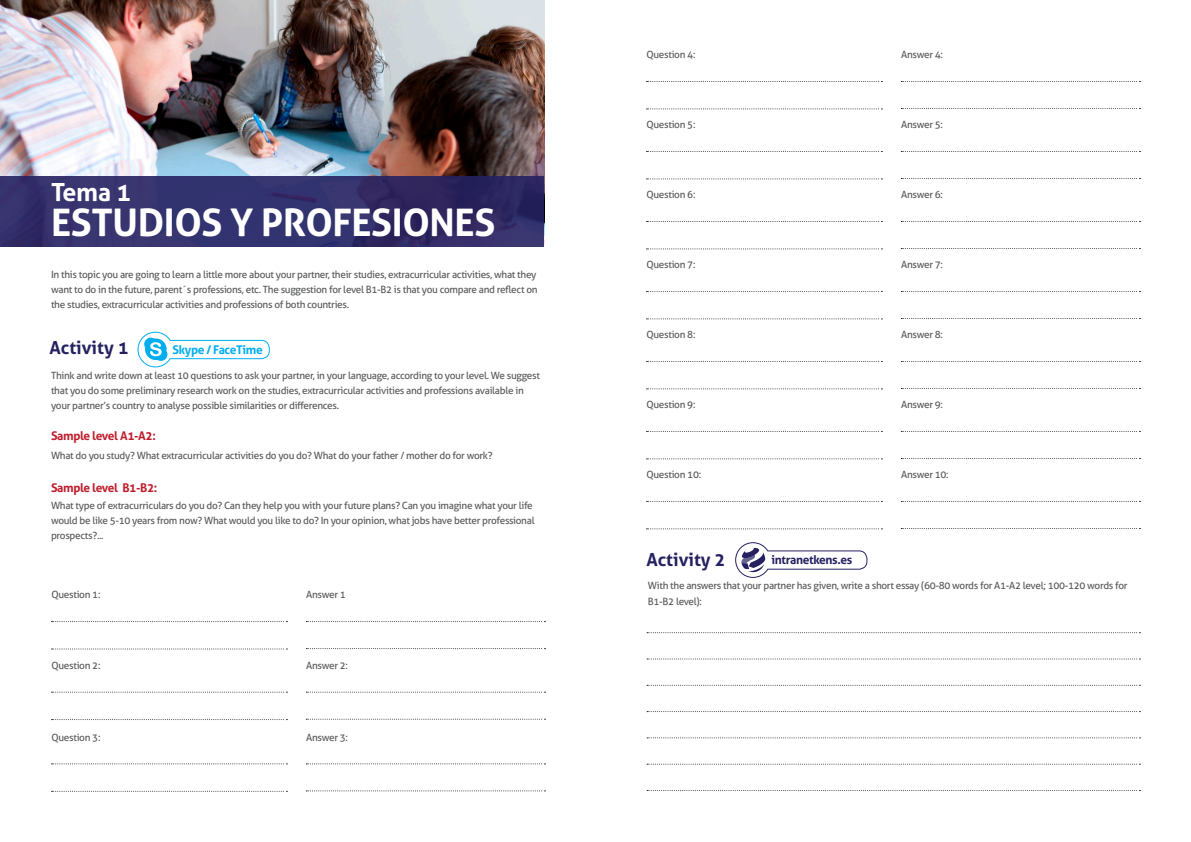
<style>
.page{position:relative;width:1191px;height:842px;background:#fff}
.page>*{position:absolute;margin:0;border:0;box-sizing:border-box;transform-origin:0 0}
.t1{font:700 38px "Aller";letter-spacing:-.01em;color:#fff}
.t2{font:700 25px "Aller";color:#fff}
.t3{font:700 18px "Aller";color:#252161}
.t4{font:700 12px "Aller";letter-spacing:-.03em;color:#be1d2c}
.t5{font:700 12px "Aller";letter-spacing:-.03em;color:#252161}
.t6{font:700 12px "Aller";letter-spacing:-.03em;color:#00aeef}
.t7{font:10px/15px "Aller";letter-spacing:-.03em;color:#57585a}
</style>
<div class="page">
<img style="left:0;top:0;width:544px;height:176px">
<svg style="left:0;top:176px;width:544px;height:71px;background:#322f69"></svg>
<svg style="left:52px;top:692px;width:235px;height:1px"></svg>
<svg style="left:52px;top:719px;width:235px;height:1px"></svg>
<svg style="left:306px;top:692px;width:239px;height:1px"></svg>
<svg style="left:306px;top:719px;width:239px;height:1px"></svg>
<svg style="left:52px;top:763px;width:235px;height:1px"></svg>
<svg style="left:52px;top:791px;width:235px;height:1px"></svg>
<svg style="left:306px;top:763px;width:239px;height:1px"></svg>
<svg style="left:306px;top:790px;width:239px;height:1px"></svg>
<svg style="left:52px;top:621px;width:235px;height:1px"></svg>
<svg style="left:52px;top:648px;width:235px;height:1px"></svg>
<svg style="left:306px;top:621px;width:239px;height:1px"></svg>
<svg style="left:306px;top:648px;width:239px;height:1px"></svg>
<svg style="left:137px;top:331px;width:133px;height:37px"></svg>
<svg style="left:646px;top:291px;width:236px;height:1px"></svg>
<svg style="left:646px;top:318px;width:236px;height:1px"></svg>
<svg style="left:901px;top:291px;width:239px;height:1px"></svg>
<svg style="left:901px;top:318px;width:239px;height:1px"></svg>
<svg style="left:646px;top:501px;width:236px;height:1px"></svg>
<svg style="left:646px;top:528px;width:236px;height:1px"></svg>
<svg style="left:901px;top:501px;width:239px;height:1px"></svg>
<svg style="left:901px;top:528px;width:239px;height:1px"></svg>
<svg style="left:647px;top:764px;width:493px;height:1px"></svg>
<svg style="left:647px;top:711px;width:493px;height:1px"></svg>
<svg style="left:647px;top:658px;width:493px;height:1px"></svg>
<svg style="left:647px;top:632px;width:493px;height:1px"></svg>
<svg style="left:647px;top:790px;width:493px;height:1px"></svg>
<svg style="left:647px;top:737px;width:493px;height:1px"></svg>
<svg style="left:647px;top:685px;width:493px;height:1px"></svg>
<svg style="left:646px;top:221px;width:236px;height:1px"></svg>
<svg style="left:646px;top:248px;width:236px;height:1px"></svg>
<svg style="left:901px;top:221px;width:239px;height:1px"></svg>
<svg style="left:901px;top:248px;width:239px;height:1px"></svg>
<svg style="left:646px;top:431px;width:236px;height:1px"></svg>
<svg style="left:646px;top:458px;width:236px;height:1px"></svg>
<svg style="left:901px;top:431px;width:239px;height:1px"></svg>
<svg style="left:901px;top:458px;width:239px;height:1px"></svg>
<svg style="left:646px;top:151px;width:236px;height:1px"></svg>
<svg style="left:646px;top:178px;width:236px;height:1px"></svg>
<svg style="left:901px;top:151px;width:239px;height:1px"></svg>
<svg style="left:901px;top:178px;width:239px;height:1px"></svg>
<svg style="left:646px;top:361px;width:236px;height:1px"></svg>
<svg style="left:646px;top:388px;width:236px;height:1px"></svg>
<svg style="left:901px;top:361px;width:239px;height:1px"></svg>
<svg style="left:901px;top:388px;width:239px;height:1px"></svg>
<svg style="left:646px;top:81px;width:236px;height:1px"></svg>
<svg style="left:646px;top:108px;width:236px;height:1px"></svg>
<svg style="left:901px;top:81px;width:239px;height:1px"></svg>
<svg style="left:901px;top:108px;width:239px;height:1px"></svg>
<svg style="left:735px;top:542px;width:133px;height:36px"></svg>
<p class="t2" style="left:51px;top:177px;width:81px">Tema 1</p>
<p class="t1" style="left:51px;top:199px;width:446px">ESTUDIOS Y PROFESIONES</p>
<p class="t7" style="left:51px;top:267px;width:488px;text-align:justify">In this topic you are going to learn a little more about your partner, their studies, extracurricular activities, what they want to do in the future, parent´s professions, etc. The suggestion for level B1-B2 is that you compare and reflect on the studies, extracurricular activities and professions of both countries.</p>
<p class="t3" style="left:50px;top:337px;width:80px">Activity 1</p>
<p class="t6" style="left:172px;top:342px;width:92px">Skype / FaceTime</p>
<p class="t7" style="left:51px;top:368px;width:490px">Think and write down at least 10 questions to ask your partner, in your language, according to your level. We suggest that you do some preliminary research work on the studies, extracurricular activities and professions available in your partner’s country to analyse possible similarities or differences.</p>
<p class="t4" style="left:51px;top:429px;width:106px">Sample level A1-A2:</p>
<p class="t7" style="left:51px;top:448px;width:443px">What do you study? What extracurricular activities do you do? What do your father / mother do for work?</p>
<p class="t4" style="left:51px;top:480px;width:108px">Sample level B1-B2:</p>
<p class="t7" style="left:51px;top:498px;width:485px">What type of extracurriculars do you do? Can they help you with your future plans? Can you imagine what your life would be like 5-10 years from now? What would you like to do? In your opinion, what jobs have better professional prospects?...</p>
<p class="t7" style="left:52px;top:587px;width:50px">Question 1:</p>
<p class="t7" style="left:306px;top:587px;width:41px">Answer 1</p>
<p class="t7" style="left:52px;top:658px;width:50px">Question 2:</p>
<p class="t7" style="left:306px;top:658px;width:43px">Answer 2:</p>
<p class="t7" style="left:52px;top:730px;width:50px">Question 3:</p>
<p class="t7" style="left:306px;top:730px;width:43px">Answer 3:</p>
<p class="t7" style="left:646px;top:47px;width:50px">Question 4:</p>
<p class="t7" style="left:901px;top:47px;width:43px">Answer 4:</p>
<p class="t7" style="left:646px;top:117px;width:50px">Question 5:</p>
<p class="t7" style="left:901px;top:117px;width:43px">Answer 5:</p>
<p class="t7" style="left:646px;top:187px;width:50px">Question 6:</p>
<p class="t7" style="left:901px;top:187px;width:43px">Answer 6:</p>
<p class="t7" style="left:646px;top:257px;width:50px">Question 7:</p>
<p class="t7" style="left:901px;top:257px;width:43px">Answer 7:</p>
<p class="t7" style="left:646px;top:327px;width:50px">Question 8:</p>
<p class="t7" style="left:901px;top:327px;width:43px">Answer 8:</p>
<p class="t7" style="left:646px;top:397px;width:50px">Question 9:</p>
<p class="t7" style="left:901px;top:397px;width:43px">Answer 9:</p>
<p class="t7" style="left:646px;top:467px;width:56px">Question 10:</p>
<p class="t7" style="left:901px;top:467px;width:49px">Answer 10:</p>
<p class="t3" style="left:646px;top:549px;width:80px">Activity 2</p>
<p class="t5" style="left:771px;top:553px;width:82px">intranetkens.es</p>
<p class="t7" style="left:648px;top:578px;width:481px;line-height:16px">With the answers that your partner has given, write a short essay (60-80 words for A1-A2 level; 100-120 words for<br>B1-B2 level):</p>
</div>
